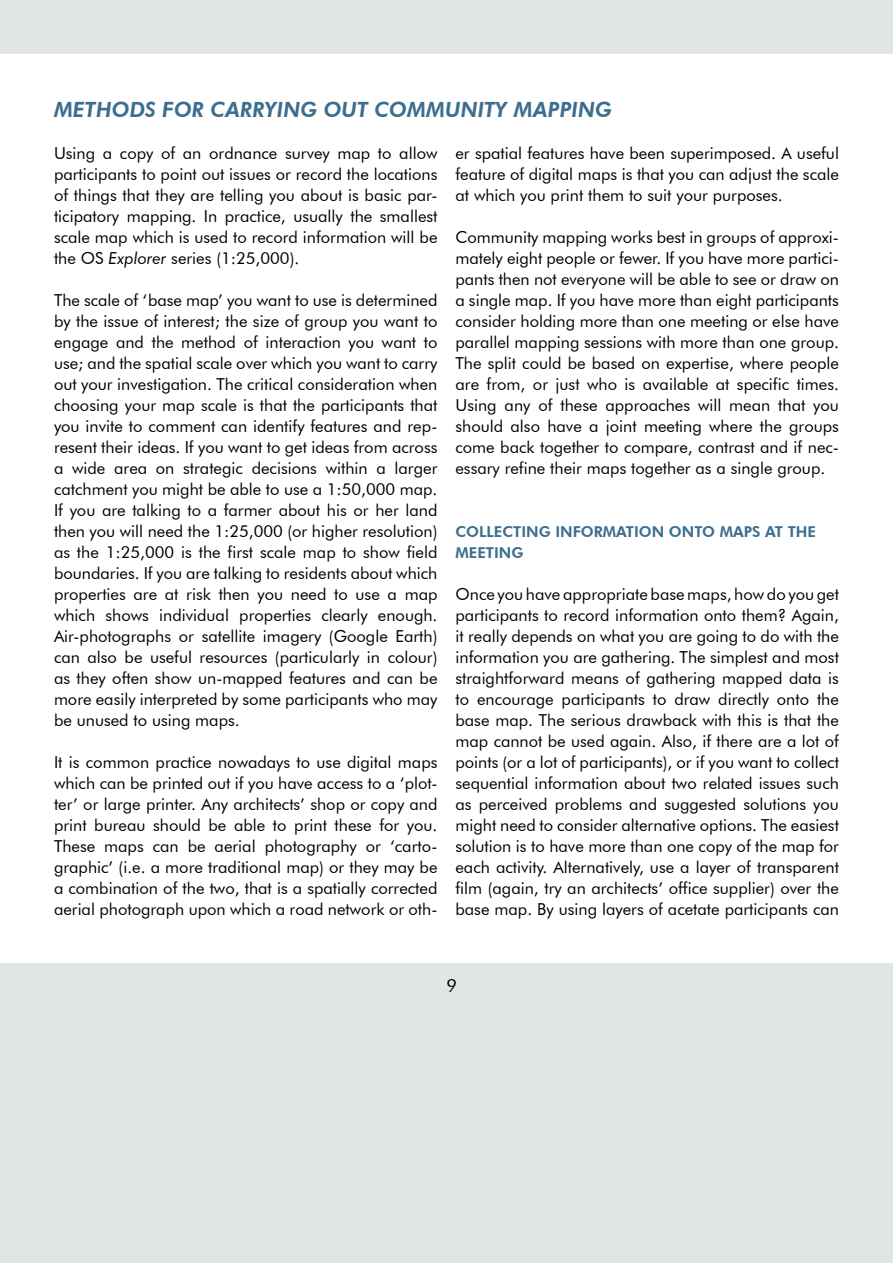
<style>
.page{position:relative;width:893px;height:1263px;background:#fff}
.page>*{position:absolute;margin:0;border:0;box-sizing:border-box;transform-origin:0 0}
.t1{font:italic 800 21px "Futura BT";color:#3b6e8f}
.t2{font:18px "Futura BT";color:#000}
.t3{font:16.5px/21px "Futura BT";color:#000;text-align:justify}
.t4{font:800 15px "Futura BT";color:#3b6e8f}
.s1{font-style:italic}
</style>
<div class="page">
<div style="left:0;top:0;width:893px;height:54px;background:#dfe6e3"></div>
<div style="left:0;top:963px;width:893px;height:300px;background:#dfe6e3"></div>
<p class="t1" style="left:54px;top:97px;width:560px">METHODS FOR CARRYING OUT COMMUNITY MAPPING</p>
<p class="t3" style="left:455px;top:143px;width:385px">er spatial features have been superimposed. A useful feature of digital maps is that you can adjust the scale at which you print them to suit your purposes.</p>
<p class="t3" style="left:455px;top:227px;width:385px">Community mapping works best in groups of approxi&shy;mately eight people or fewer. If you have more partici&shy;pants then not everyone will be able to see or draw on a single map. If you have more than eight participants consider holding more than one meeting or else have parallel mapping sessions with more than one group.<br>The split could be based on expertise, where people are from, or just who is available at specific times.<br>Using any of these approaches will mean that you should also have a joint meeting where the groups come back together to compare, contrast and if nec&shy;essary refine their maps together as a single group.</p>
<p class="t3" style="left:54px;top:143px;width:385px">Using a copy of an ordnance survey map to allow participants to point out issues or record the locations of things that they are telling you about is basic par&shy;ticipatory mapping. In practice, usually the smallest scale map which is used to record information will be the OS <span class="s1">Explorer</span> series (1:25,000).</p>
<p class="t3" style="left:54px;top:290px;width:385px">The scale of ‘base map’ you want to use is determined by the issue of interest; the size of group you want to engage and the method of interaction you want to use; and the spatial scale over which you want to carry out your investigation. The critical consideration when choosing your map scale is that the participants that you invite to comment can identify features and rep&shy;resent their ideas. If you want to get ideas from across a wide area on strategic decisions within a larger catchment you might be able to use a 1:50,000 map.<br>If you are talking to a farmer about his or her land then you will need the 1:25,000 (or higher resolution) as the 1:25,000 is the first scale map to show field boundaries. If you are talking to residents about which properties are at risk then you need to use a map which shows individual properties clearly enough.<br>Air-photographs or satellite imagery (Google Earth) can also be useful resources (particularly in colour) as they often show un-mapped features and can be more easily interpreted by some participants who may be unused to using maps.</p>
<p class="t3" style="left:54px;top:752px;width:385px">It is common practice nowadays to use digital maps which can be printed out if you have access to a ‘plot&shy;ter’ or large printer. Any architects’ shop or copy and print bureau should be able to print these for you.<br>These maps can be aerial photography or ‘carto&shy;graphic’ (i.e. a more traditional map) or they may be a combination of the two, that is a spatially corrected aerial photograph upon which a road network or oth-</p>
<p class="t4" style="left:455px;top:523px;width:276px">COLLECTI NG I NFORMATION ONTO MAPS</p>
<p class="t4" style="left:765px;top:523px;width:52px">AT THE</p>
<p class="t4" style="left:455px;top:544px;width:67px">MEETI NG</p>
<p class="t3" style="left:455px;top:584px;width:385px">Once you have appropriate base maps, how do you get participants to record information onto them? Again, it really depends on what you are going to do with the information you are gathering. The simplest and most straightforward means of gathering mapped data is to encourage participants to draw directly onto the base map. The serious drawback with this is that the map cannot be used again. Also, if there are a lot of points (or a lot of participants), or if you want to collect sequential information about two related issues such as perceived problems and suggested solutions you might need to consider alternative options. The easiest solution is to have more than one copy of the map for each activity. Alternatively, use a layer of transparent film (again, try an architects’ office supplier) over the base map. By using layers of acetate participants can</p>
<p class="t2" style="left:446px;top:974px;width:12px">9</p>
</div>
